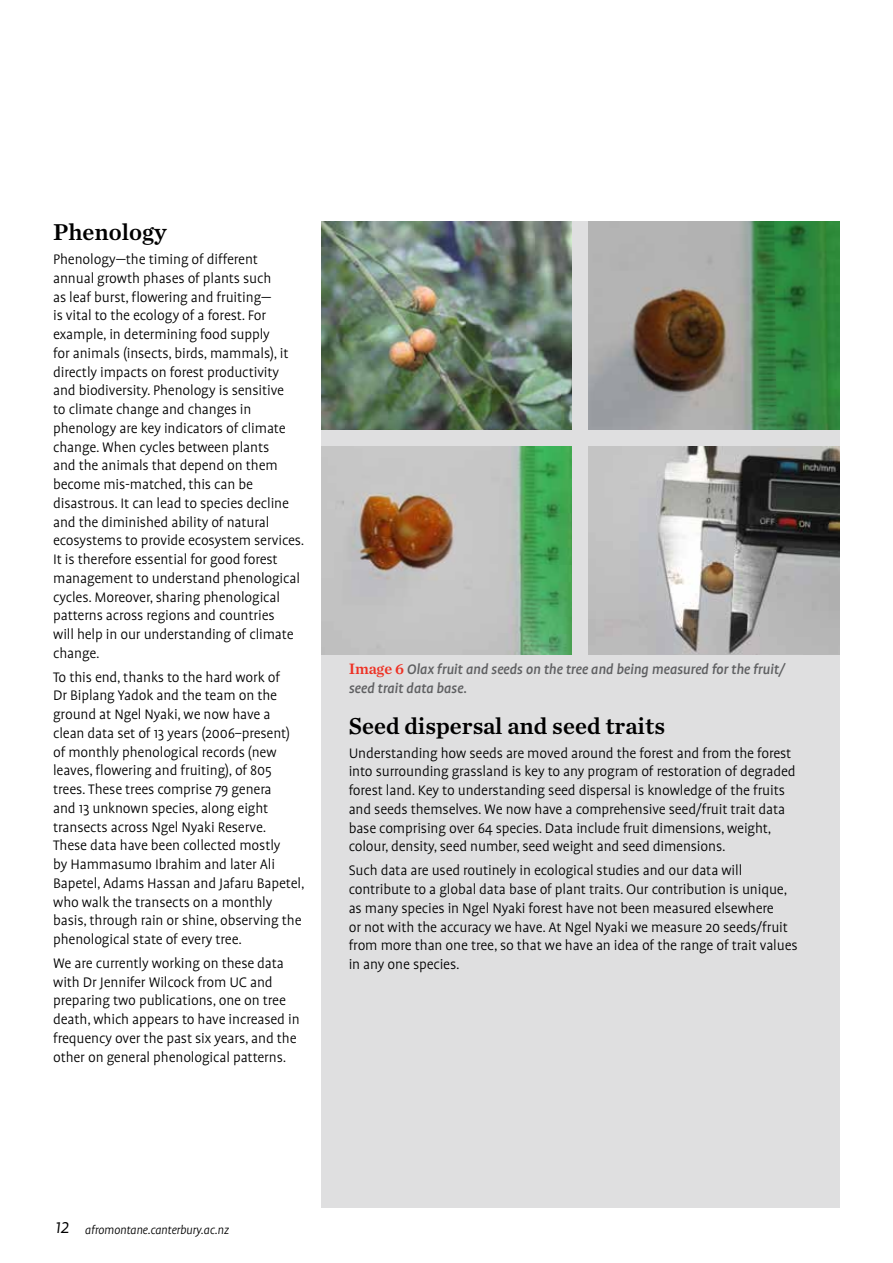
<style>
.page{position:relative;width:893px;height:1263px;background:#fff}
.page>*{position:absolute;margin:0;border:0;box-sizing:border-box;transform-origin:0 0}
.t1{font:24px "Chronicle Text G2 Semi";color:#000}
.t2{font:300 15.75px/18.8px "Profile Pro";letter-spacing:-.01em;color:#000}
.t3{font:italic 500 15.75px/18.8px "Profile Pro";letter-spacing:-.01em;color:#5f6062}
.t4{font:italic 300 13.5px "Profile Pro";letter-spacing:-.02em;color:#000}
.s1{font-family:"Chronicle Text G2 Semi";font-weight:400;font-style:normal;color:#ee3124}
.s2{font-size:21px}
</style>
<div class="page">
<div style="left:321px;top:221px;width:519px;height:987px;background:#dfdfe0"></div>
<img style="left:589px;top:221px;width:251px;height:208px">
<img style="left:321px;top:221px;width:251px;height:208px">
<img style="left:321px;top:446px;width:251px;height:209px">
<img style="left:589px;top:447px;width:251px;height:208px">
<h1 class="t1" style="left:53px;top:214px;width:115px">Phenology</h1>
<p class="t2" style="left:53px;top:251px;width:253px">Phenology—the timing of different<br>annual growth phases of plants such<br>as leaf burst, flowering and fruiting—<br>is vital to the ecology of a forest. For example, in determining food supply<br>for animals (insects, birds, mammals), it directly impacts on forest productivity and biodiversity. Phenology is sensitive<br>to climate change and changes in phenology are key indicators of climate change. When cycles between plants<br>and the animals that depend on them become mis-matched, this can be disastrous. It can lead to species decline and the diminished ability of natural ecosystems to provide ecosystem services.<br>It is therefore essential for good forest management to understand phenological cycles. Moreover, sharing phenological patterns across regions and countries<br>will help in our understanding of climate change.</p>
<p class="t2" style="left:53px;top:668px;width:253px">To this end, thanks to the hard work of<br>Dr Biplang Yadok and the team on the ground at Ngel Nyaki, we now have a clean data set of 13 years (2006–present) of monthly phenological records (new leaves, flowering and fruiting), of 805 trees. These trees comprise 79 genera<br>and 13 unknown species, along eight transects across Ngel Nyaki Reserve.<br>These data have been collected mostly<br>by Hammasumo Ibrahim and later Ali Bapetel, Adams Hassan and Jafaru Bapetel, who walk the transects on a monthly basis, through rain or shine, observing the phenological state of every tree.</p>
<p class="t2" style="left:53px;top:954px;width:248px">We are currently working on these data with Dr Jennifer Wilcock from UC and preparing two publications, one on tree death, which appears to have increased in frequency over the past six years, and the other on general phenological patterns.</p>
<p class="t3" style="left:349px;top:661px;width:438px"><span class="s1">Image 6</span> Olax fruit and seeds on the tree and being measured for the fruit/ seed trait data base.</p>
<h1 class="t1" style="left:349px;top:707px;width:318px">Seed dispersal and seed traits</h1>
<p class="t2" style="left:349px;top:744px;width:448px">Understanding how seeds are moved around the forest and from the forest into surrounding grassland is key to any program of restoration of degraded forest land. Key to understanding seed dispersal is knowledge of the fruits and seeds themselves. We now have a comprehensive seed/fruit trait data base comprising over 64 species. Data include fruit dimensions, weight, colour, density, seed number, seed weight and seed dimensions.</p>
<p class="t2" style="left:349px;top:862px;width:450px">Such data are used routinely in ecological studies and our data will contribute to a global data base of plant traits. Our contribution is unique, as many species in Ngel Nyaki forest have not been measured elsewhere<br>or not with the accuracy we have. At Ngel Nyaki we measure 20 seeds/fruit from more than one tree, so that we have an idea of the range of trait values in any one species.</p>
<p class="t4" style="left:55px;top:1222px;width:175px"><span class="s2">12</span> afromontane.canterbury.ac.nz</p>
</div>
